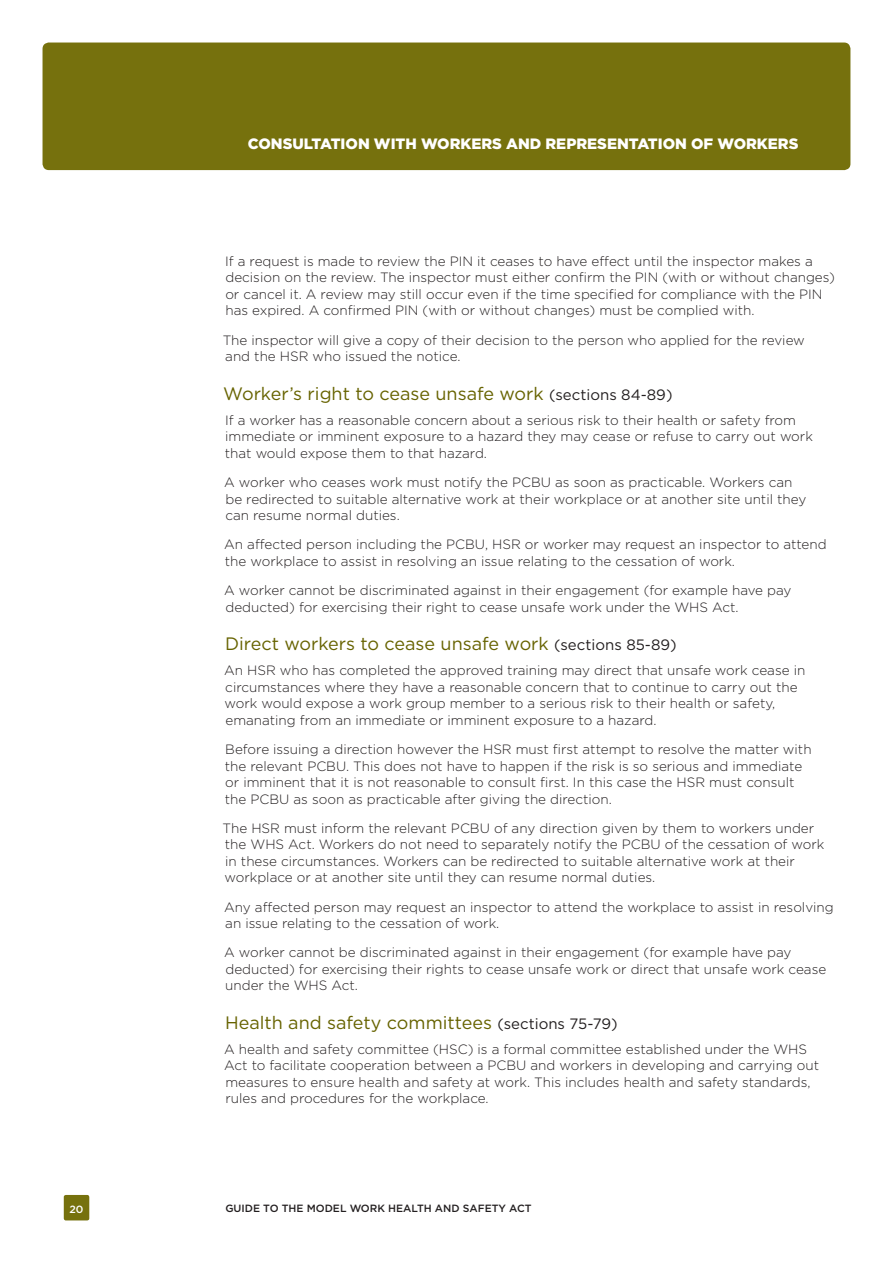
<style>
.page{position:relative;width:893px;height:1263px;background:#fff}
.page>*{position:absolute;margin:0;border:0;box-sizing:border-box;transform-origin:0 0}
.Header_2_2{font:18px "Gotham";color:#676300}
.t1{font:900 15px "Gotham";color:#fff}
.Body_copy{font:300 13.5px/16.5px "Gotham";color:#231f20}
.t2{font:500 10.5px "Gotham";color:#231f20}
.t3{font:500 10.5px "Gotham";color:#fff}
.s1{font-size:15px;color:#231f20}
</style>
<div class="page">
<div style="left:43px;top:43px;width:807px;height:127px;background:#76710d;border-radius:6px"></div>
<div style="left:64px;top:1195px;width:25px;height:25px;background:#76710d;border-radius:2px"></div>
<p class="t1" style="left:248px;top:134px;width:552px">CONSULTATION WITH WORKERS AND REPRESENTATION OF WORKERS</p>
<p class="Body_copy" style="left:225px;top:253px;width:611px">If a request is made to review the PIN it ceases to have effect until the inspector makes a decision on the review. The inspector must either confirm the PIN (with or without changes) or cancel it. A review may still occur even if the time specified for compliance with the PIN has expired. A confirmed PIN (with or without changes) must be complied with.</p>
<p class="Body_copy" style="left:223px;top:332px;width:584px">The inspector will give a copy of their decision to the person who applied for the review and the HSR who issued the notice.</p>
<p class="Header_2_2" style="left:223px;top:383px;width:451px">Worker’s right to cease unsafe work <span class="s1">(sections 84-89)</span></p>
<p class="Body_copy" style="left:225px;top:412px;width:589px">If a worker has a reasonable concern about a serious risk to their health or safety from immediate or imminent exposure to a hazard they may cease or refuse to carry out work that would expose them to that hazard.</p>
<p class="Body_copy" style="left:224px;top:474px;width:583px">A worker who ceases work must notify the PCBU as soon as practicable. Workers can be redirected to suitable alternative work at their workplace or at another site until they can resume normal duties.</p>
<p class="Body_copy" style="left:224px;top:536px;width:604px">An affected person including the PCBU, HSR or worker may request an inspector to attend the workplace to assist in resolving an issue relating to the cessation of work.</p>
<p class="Body_copy" style="left:224px;top:582px;width:569px">A worker cannot be discriminated against in their engagement (for example have pay deducted) for exercising their right to cease unsafe work under the WHS Act.</p>
<p class="Header_2_2" style="left:225px;top:633px;width:453px">Direct workers to cease unsafe work <span class="s1">(sections 85-89)</span></p>
<p class="Body_copy" style="left:224px;top:662px;width:583px">An HSR who has completed the approved training may direct that unsafe work cease in circumstances where they have a reasonable concern that to continue to carry out the work would expose a work group member to a serious risk to their health or safety, emanating from an immediate or imminent exposure to a hazard.</p>
<p class="Body_copy" style="left:225px;top:741px;width:588px">Before issuing a direction however the HSR must first attempt to resolve the matter with the relevant PCBU. This does not have to happen if the risk is so serious and immediate or imminent that it is not reasonable to consult first. In this case the HSR must consult the PCBU as soon as practicable after giving the direction.</p>
<p class="Body_copy" style="left:223px;top:820px;width:603px">The HSR must inform the relevant PCBU of any direction given by them to workers under the WHS Act. Workers do not need to separately notify the PCBU of the cessation of work in these circumstances. Workers can be redirected to suitable alternative work at their workplace or at another site until they can resume normal duties.</p>
<p class="Body_copy" style="left:224px;top:898px;width:611px">Any affected person may request an inspector to attend the workplace to assist in resolving an issue relating to the cessation of work.</p>
<p class="Body_copy" style="left:224px;top:944px;width:604px">A worker cannot be discriminated against in their engagement (for example have pay deducted) for exercising their rights to cease unsafe work or direct that unsafe work cease under the WHS Act.</p>
<p class="Header_2_2" style="left:225px;top:1012px;width:394px">Health and safety committees <span class="s1">(sections 75-79)</span></p>
<p class="Body_copy" style="left:224px;top:1041px;width:596px">A health and safety committee (HSC) is a formal committee established under the WHS Act to facilitate cooperation between a PCBU and workers in developing and carrying out measures to ensure health and safety at work. This includes health and safety standards, rules and procedures for the workplace.</p>
<p class="t3" style="left:70px;top:1202px;width:16px">20</p>
<p class="t2" style="left:225px;top:1202px;width:308px">GUIDE TO THE MODEL WORK HEALTH AND SAFETY ACT</p>
</div>
